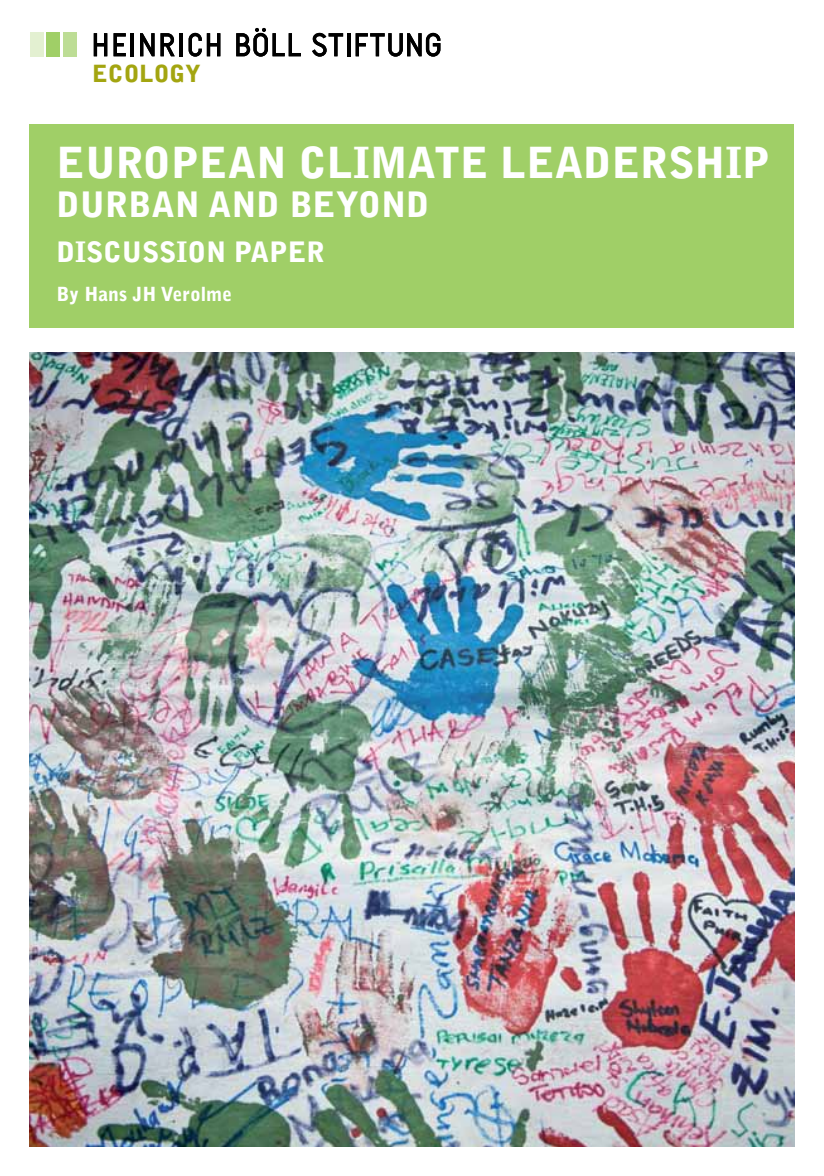
<style>
.page{position:relative;width:824px;height:1176px;background:#fff}
.page>*{position:absolute;margin:0;border:0;box-sizing:border-box;transform-origin:0 0}
.t1{font:900 42.52px "Bell Gothic";color:#fff}
.t2{font:900 34.82px "Bell Gothic";color:#fff}
.t3{font:900 28px "Bell Gothic";color:#fff}
.t4{font:900 23.45px "Bell Gothic";color:#a3a510}
.t5{font:900 19.43px "Bell Gothic";color:#fff}
</style>
<div class="page">
<div style="left:63px;top:32px;width:14px;height:25px;background:#bddd95"></div>
<div style="left:47px;top:32px;width:13px;height:25px;background:#a0cf67"></div>
<div style="left:30px;top:32px;width:13px;height:25px;background:#e3f0d1"></div>
<svg style="left:94px;top:33px;width:13px;height:23px"></svg>
<svg style="left:114px;top:33px;width:12px;height:23px"></svg>
<hr style="left:131px;top:33px;width:3px;height:23px;background:#000">
<svg style="left:140px;top:33px;width:14px;height:23px"></svg>
<svg style="left:160px;top:33px;width:15px;height:23px"></svg>
<hr style="left:180px;top:33px;width:3px;height:23px;background:#000">
<svg style="left:189px;top:33px;width:31px;height:24px"></svg>
<svg style="left:236px;top:28px;width:65px;height:29px"></svg>
<svg style="left:312px;top:33px;width:31px;height:24px"></svg>
<hr style="left:347px;top:33px;width:3px;height:23px;background:#000">
<svg style="left:355px;top:33px;width:85px;height:24px"></svg>
<div style="left:30px;top:124px;width:764px;height:203px;background:#a0cf67"></div>
<img style="left:30px;top:352px;width:764px;height:794px">
<p class="t4" style="left:92px;top:60px;width:110px">ECOLOGY</p>
<p class="t1" style="left:57px;top:138px;width:715px">EUROPEAN CLIMATE LEADERSHIP</p>
<p class="t2" style="left:57px;top:184px;width:374px">DURBAN AND BEYOND</p>
<p class="t3" style="left:57px;top:235px;width:270px">DISC USSION PAPER</p>
<p class="t5" style="left:57px;top:282px;width:177px">BY HANS JH VEROLME</p>
</div>
